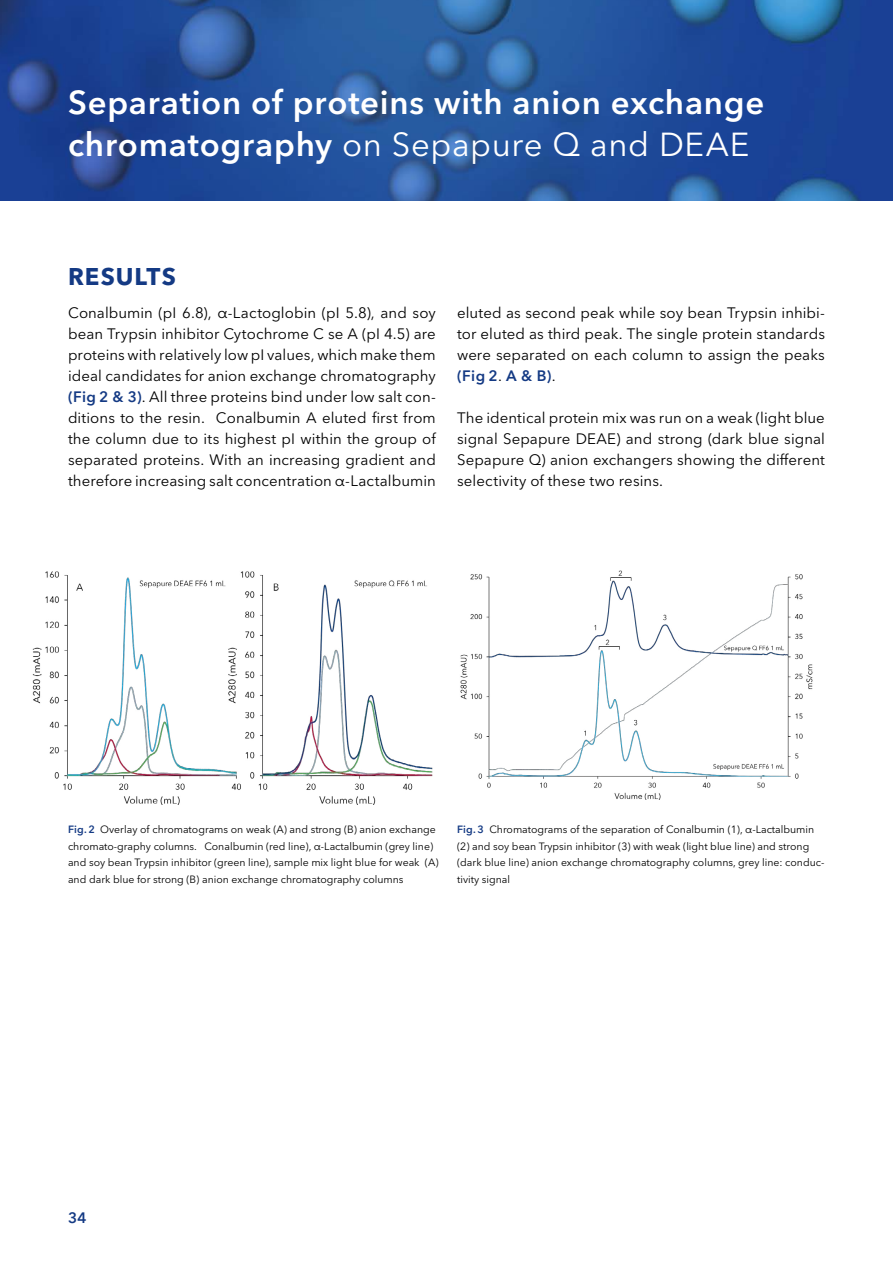
<style>
.page{position:relative;width:893px;height:1263px;background:#fff}
.page>*{position:absolute;margin:0;border:0;box-sizing:border-box;transform-origin:0 0}
.t1{font:600 33px/42px "Avenir Next W1 G";letter-spacing:.025em;color:#fff}
.t2{font:700 24px "Avenir Next W1 G";letter-spacing:.045em;color:#143a84}
.t3{font:15px/21px "Avenir Next W1 G";letter-spacing:.005em;color:#000;text-align:justify}
.t4{font:600 15px "Avenir Next W1 G";color:#143a84}
.t5{font:10.5px/16.5px "Avenir Next W1 G";color:#000}
.s1{font-weight:400}
.s2{font-weight:600;color:#143a84}
</style>
<div class="page">
<img style="left:0;top:0;width:893px;height:201px">
<img style="left:32px;top:571px;width:401px;height:233px">
<img style="left:460px;top:570px;width:353px;height:230px">
<h1 class="t1" style="left:68px;top:81px;width:698px">Separation of proteins with anion exchange chromatography <span class="s1">on Sepapure Q and DEAE</span></h1>
<h2 class="t2" style="left:68px;top:262px;width:109px">RESULTS</h2>
<p class="t3" style="left:68px;top:302px;width:369px">Conalbumin (pI 6.8), α-Lactoglobin (pI 5.8), and soy bean Trypsin inhibitor Cytochrome C se A (pI 4.5) are proteins with relatively low pI values, which make them ideal candidates for anion exchange chromatography <span class="s2">(Fig 2 &amp; 3)</span>. All three proteins bind under low salt con&shy;ditions to the resin. Conalbumin A eluted first from the column due to its highest pI within the group of separated proteins. With an increasing gradient and therefore increasing salt concentration α-Lactalbumin</p>
<p class="t3" style="left:457px;top:302px;width:369px">eluted as second peak while soy bean Trypsin inhibi&shy;tor eluted as third peak. The single protein standards were separated on each column to assign the peaks <span class="s2">(Fig 2</span>. <span class="s2">A &amp; B)</span>.</p>
<p class="t3" style="left:457px;top:407px;width:369px">The identical protein mix was run on a weak (light blue signal Sepapure DEAE) and strong (dark blue signal Sepapure Q) anion exchangers showing the different selectivity of these two resins.</p>
<p class="t5" style="left:68px;top:821px;width:372px"><span class="s2">Fig.2</span> Overlay of chromatograms on weak (A) and strong (B) anion exchange chromato-graphy columns. Conalbumin (red line), α-Lactalbumin (grey line) and soy bean Trypsin inhibitor (green line), sample mix light blue for weak (A) and dark blue for strong (B) anion exchange chromatography columns</p>
<p class="t5" style="left:457px;top:821px;width:369px"><span class="s2">Fig.3</span> Chromatograms of the separation of Conalbumin (1), α-Lactalbumin (2) and soy bean Trypsin inhibitor (3) with weak (light blue line) and strong (dark blue line) anion exchange chromatography columns, grey line: conduc&shy;tivity signal</p>
<p class="t4" style="left:68px;top:1209px;width:20px">34</p>
</div>
